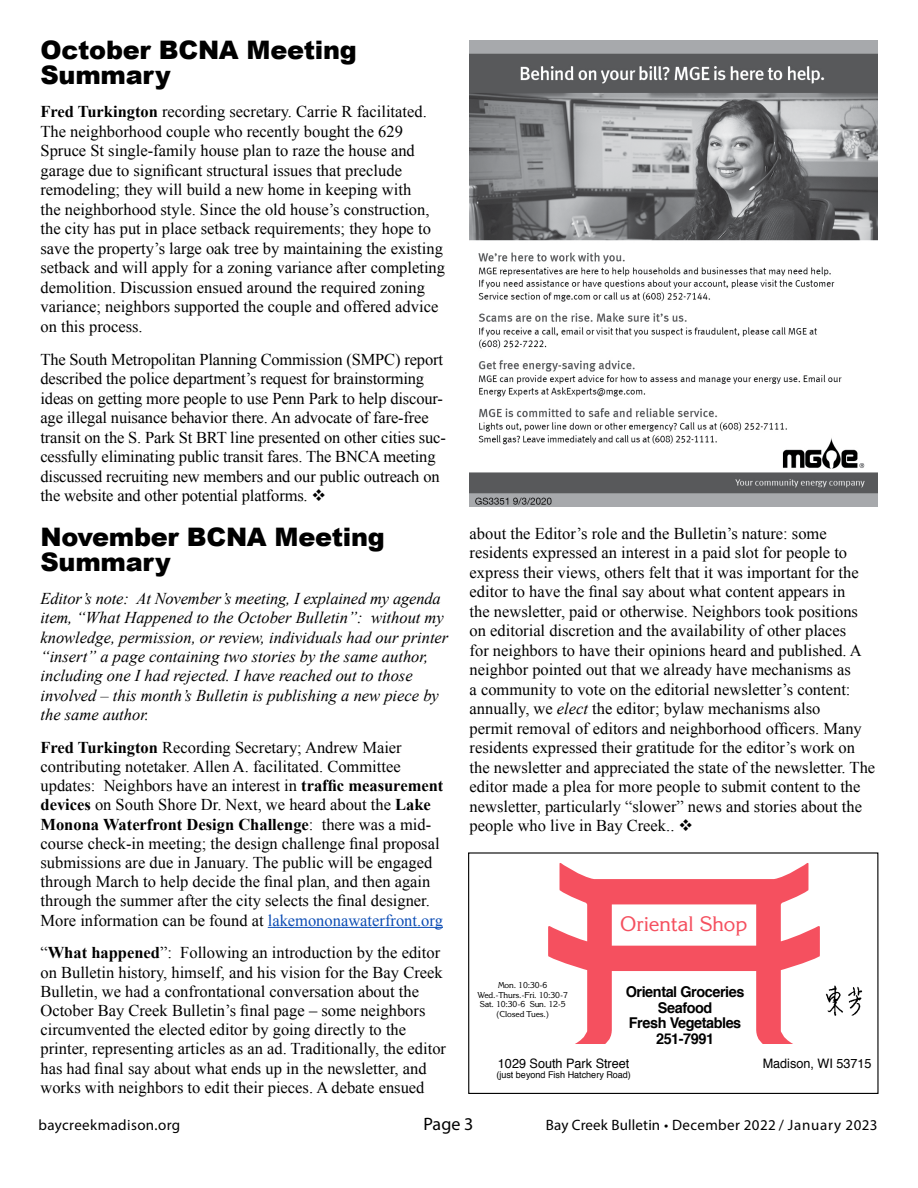
<style>
.page{position:relative;width:918px;height:1188px;background:#fff}
.page>*{position:absolute;margin:0;border:0;box-sizing:border-box;transform-origin:0 0}
.t1{font:900 25.5px/25.5px "Arial";letter-spacing:-.01em;color:#000}
.t2{font:20.55px "Korinna Std";color:#f5505f}
.t3{font:18px "Myriad Pro";color:#000}
.t4{font:16.5px/19.5px "Times New Roman";color:#000}
.t5{font:italic 16.5px/19.4px "Times New Roman";color:#000}
.t6{font:15px "Myriad Pro";letter-spacing:.025em;color:#000}
.t7{font:700 14.85px/15.8px "Helvetica";letter-spacing:-.03em;color:#000;text-align:center}
.t8{font:700 13.95px/15.9px "Helvetica";color:#000;text-align:center}
.t9{font:13.05px "Helvetica";letter-spacing:-.005em;color:#000}
.t10{font:9.3px "Helvetica";color:#000}
.t11{font:8.4px/10.1px "Korinna";letter-spacing:-.01em;color:#000;text-align:center}
.t12{font:8.4px "Korinna Std";letter-spacing:-.02em;color:#000}
.s1{font-weight:700}
.s2{color:#0b4cb4}
.s3{font-style:italic}
</style>
<div class="page">
<img style="left:470px;top:40px;width:408px;height:467px">
<hr style="left:268px;top:927px;width:175px;height:1px;background:#0b4cb4">
<svg style="left:548px;top:863px;width:272px;height:181px"></svg>
<img style="left:819px;top:979px;width:1px;height:48px">
<img style="left:825px;top:985px;width:38px;height:31px">
<div style="left:468px;top:852px;width:411px;height:242px;border:1px solid #000"></div>
<h1 class="t1" style="left:40px;top:36px;width:318px">October BCNA Meeting<br>Summary</h1>
<p class="t4" style="left:40px;top:102px;width:406px"><span class="s1">Fred Turkington</span> recording secretary. Carrie R facilitated.<br>The neighborhood couple who recently bought the 629<br>Spruce St single-family house plan to raze the house and garage due to significant structural issues that preclude remodeling; they will build a new home in keeping with<br>the neighborhood style. Since the old house’s construction, the city has put in place setback requirements; they hope to save the property’s large oak tree by maintaining the existing setback and will apply for a zoning variance after completing demolition. Discussion ensued around the required zoning variance; neighbors supported the couple and offered advice on this process.</p>
<p class="t4" style="left:40px;top:349px;width:407px">The South Metropolitan Planning Commission (SMPC) report described the police department’s request for brainstorming ideas on getting more people to use Penn Park to help discour&shy;age illegal nuisance behavior there. An advocate of fare-free transit on the S. Park St BRT line presented on other cities suc&shy;cessfully eliminating public transit fares. The BNCA meeting discussed recruiting new members and our public outreach on the website and other potential platforms. ❖</p>
<h1 class="t1" style="left:40px;top:523px;width:346px">November BCNA Meeting<br>Summary</h1>
<p class="t5" style="left:40px;top:588px;width:409px">Editor’s note: At November’s meeting, I explained my agenda item, “What Happened to the October Bulletin”: without my knowledge, permission, or review, individuals had our printer “insert” a page containing two stories by the same author, including one I had rejected. I have reached out to those involved – this month’s Bulletin is publishing a new piece by the same author.</p>
<p class="t4" style="left:40px;top:737px;width:404px"><span class="s1">Fred Turkington</span> Recording Secretary; Andrew Maier contributing notetaker. Allen A. facilitated. Committee updates: Neighbors have an interest in <span class="s1">traffic measurement devices</span> on South Shore Dr. Next, we heard about the <span class="s1">Lake Monona Waterfront Design Challenge</span>: there was a mid&shy;course check-in meeting; the design challenge final proposal submissions are due in January. The public will be engaged through March to help decide the final plan, and then again through the summer after the city selects the final designer.<br>More information can be found at <span class="s2">lakemononawaterfront.org</span></p>
<p class="t4" style="left:40px;top:943px;width:407px">“<span class="s1">What happened</span>”: Following an introduction by the editor on Bulletin history, himself, and his vision for the Bay Creek Bulletin, we had a confrontational conversation about the October Bay Creek Bulletin’s final page – some neighbors circumvented the elected editor by going directly to the printer, representing articles as an ad. Traditionally, the editor has had final say about what ends up in the newsletter, and works with neighbors to edit their pieces. A debate ensued</p>
<p class="t4" style="left:470px;top:523px;width:407px">about the Editor’s role and the Bulletin’s nature: some residents expressed an interest in a paid slot for people to express their views, others felt that it was important for the editor to have the final say about what content appears in<br>the newsletter, paid or otherwise. Neighbors took positions on editorial discretion and the availability of other places<br>for neighbors to have their opinions heard and published. A neighbor pointed out that we already have mechanisms as<br>a community to vote on the editorial newsletter’s content: annually, we <span class="s3">elect</span> the editor; bylaw mechanisms also<br>permit removal of editors and neighborhood officers. Many residents expressed their gratitude for the editor’s work on the newsletter and appreciated the state of the newsletter. The editor made a plea for more people to submit content to the newsletter, particularly “slower” news and stories about the people who live in Bay Creek.. ❖</p>
<p class="t2" style="left:620px;top:911px;width:129px">Oriental Shop</p>
<p class="t11" style="left:478px;top:979px;width:91px">Mon. 10:30-6<br>Wed.-Thurs.-Fri.10:30-7<br>Sat. 10:30-6 Sun. 12-5 (Closed Tues.)</p>
<p class="t7" style="left:626px;top:984px;width:120px">Oriental Groceries<br>Seafood<br>Fresh Vegetables<br>251-7991</p>
<p class="t10" style="left:568px;top:1068px;width:65px">Hatchery Road)</p>
<p class="t8" style="left:625px;top:984px;width:120px">Oriental Groceries<br>Sea Food<br>Fresh Vegetables<br>251-7991</p>
<p class="t9" style="left:497px;top:1055px;width:132px">1029 South Park Street</p>
<p class="t9" style="left:763px;top:1055px;width:110px">Madison, WI 53715</p>
<p class="t10" style="left:497px;top:1070px;width:137px">(just beyond Fish Hatchery Road)</p>
<p class="t12" style="left:525px;top:989px;width:14px">Fri.</p>
<p class="t12" style="left:480px;top:999px;width:16px">Sat.</p>
<p class="t12" style="left:558px;top:999px;width:9px">-5</p>
<p class="t6" style="left:38px;top:1116px;width:143px">baycreekmadison.org</p>
<p class="t3" style="left:424px;top:1113px;width:51px">Page 3</p>
<p class="t6" style="left:546px;top:1116px;width:333px">Bay Creek Bulletin • December 2022 / January 2023</p>
</div>
